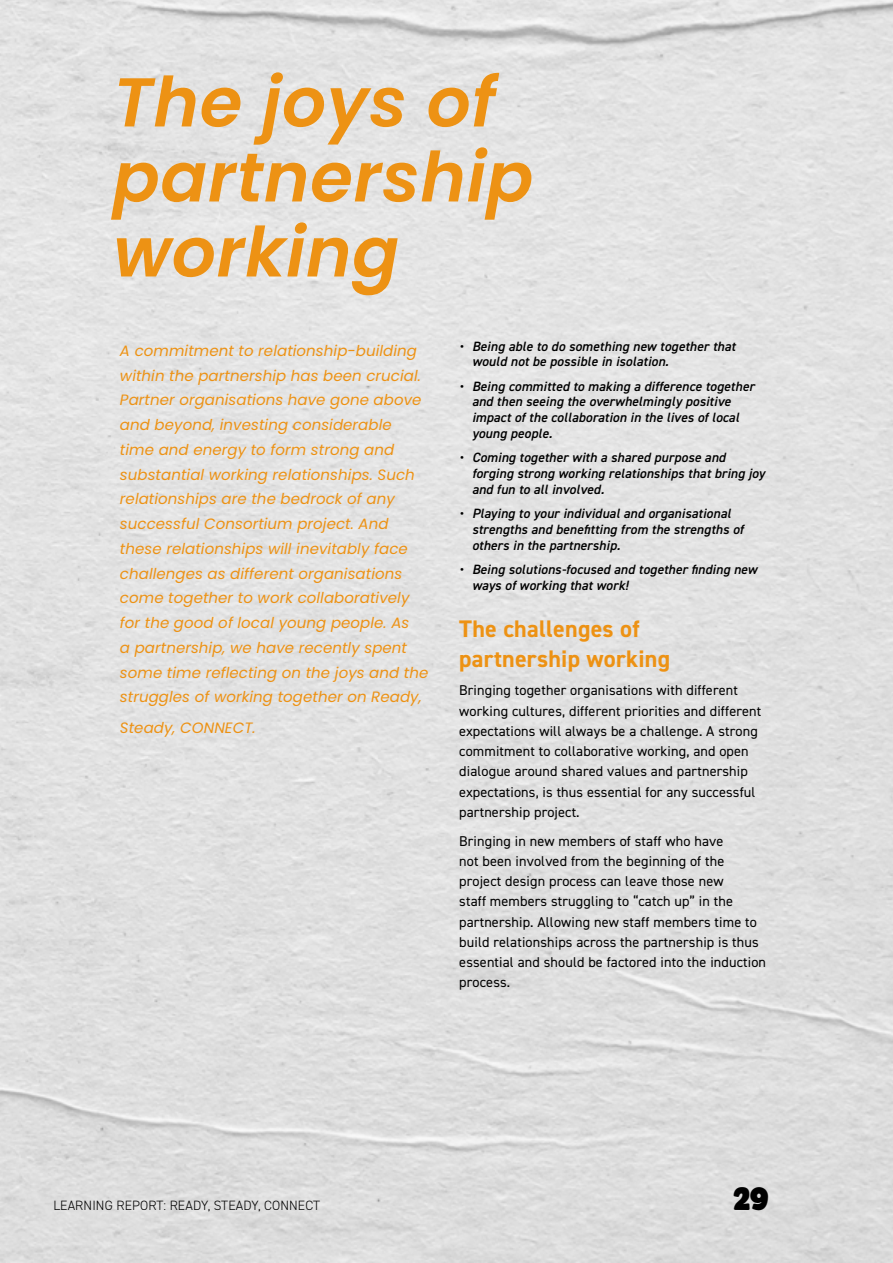
<style>
.page{position:relative;width:893px;height:1263px;background:#fff}
.page>*{position:absolute;margin:0;border:0;box-sizing:border-box;transform-origin:0 0}
.t1{font:italic 600 69px/75px "Poppins";letter-spacing:.01em;color:#ed9214}
.t2{font:30px "Bolden Van";color:#000}
.t3{font:700 24px/30px "DIN2014";letter-spacing:.01em;color:#ed9214}
.t4{font:italic 15px/24.8px "Poppins";letter-spacing:.005em;color:#ed9214}
.t5{font:14.25px/20.2px "DIN2014";letter-spacing:.01em;color:#000}
.t6{font:italic 600 13.5px/15.8px "DIN2014";letter-spacing:.01em;color:#000}
.t7{font:300 13.5px "DIN2014";letter-spacing:.01em;color:#000}
</style>
<div class="page">
<h1 class="t1" style="left:113px;top:65px;width:422px">The joys of partnership working</h1>
<p class="t4" style="left:120px;top:338px;width:310px">A commitment to relationship-building within the partnership has been crucial.<br>Partner organisations have gone above and beyond, investing considerable time and energy to form strong and substantial working relationships. Such relationships are the bedrock of any successful Consortium project. And these relationships will inevitably face challenges as different organisations come together to work collaboratively for the good of local young people. As<br>a partnership, we have recently spent some time reflecting on the joys and the struggles of working together on Ready,</p>
<p class="t4" style="left:120px;top:715px;width:137px">Steady, CONNECT.</p>
<p class="t6" style="left:472px;top:338px;width:265px;text-indent:-13px">• Being able to do something new together that would not be possible in isolation.</p>
<p class="t6" style="left:472px;top:378px;width:284px;text-indent:-13px">• Being committed to making a difference together and then seeing the overwhelmingly positive impact of the collaboration in the lives of local young people.</p>
<p class="t6" style="left:472px;top:449px;width:294px;text-indent:-13px">• Coming together with a shared purpose and forging strong working relationships that bring joy and fun to all involved.</p>
<p class="t6" style="left:472px;top:505px;width:273px;text-indent:-13px">• Playing to your individual and organisational strengths and benefitting from the strengths of others in the partnership.</p>
<p class="t6" style="left:472px;top:561px;width:287px;text-indent:-13px">• Being solutions-focused and together finding new ways of working that work!</p>
<h3 class="t3" style="left:459px;top:613px;width:212px">The challenges of partnership working</h3>
<p class="t5" style="left:459px;top:680px;width:304px">Bringing together organisations with different working cultures, different priorities and different expectations will always be a challenge. A strong commitment to collaborative working, and open dialogue around shared values and partnership expectations, is thus essential for any successful partnership project.</p>
<p class="t5" style="left:459px;top:830px;width:308px">Bringing in new members of staff who have<br>not been involved from the beginning of the project design process can leave those new<br>staff members struggling to “catch up” in the partnership. Allowing new staff members time to build relationships across the partnership is thus essential and should be factored into the induction process.</p>
<p class="t7" style="left:53px;top:1197px;width:268px">LEARNING REPORT: READY, STEADY, CONNECT</p>
<h2 class="t2" style="left:734px;top:1179px;width:37px">29</h2>
</div>
